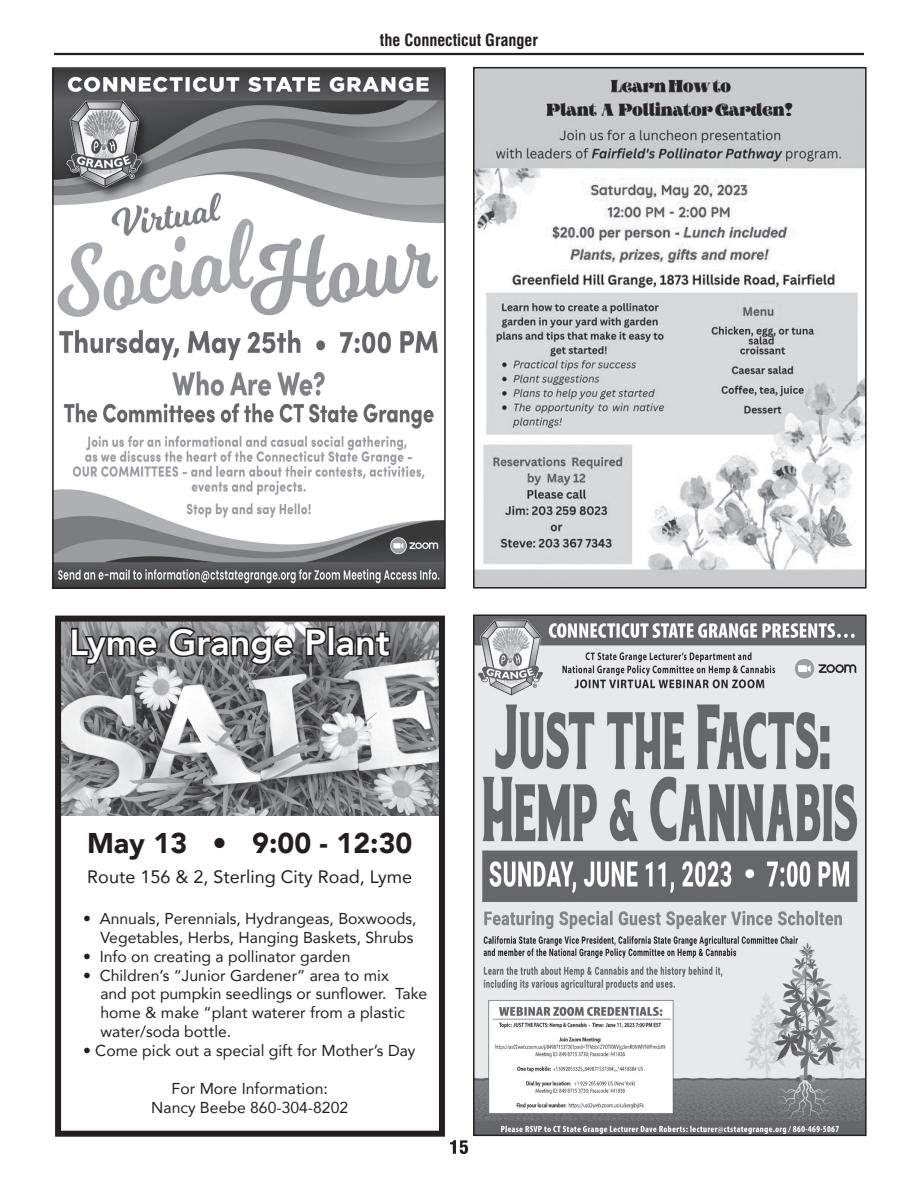
<style>
.page{position:relative;width:918px;height:1188px;background:#fff}
.page>*{position:absolute;margin:0;border:0;box-sizing:border-box;transform-origin:0 0}
.t1{font:800 36px "Avenir";color:#fff}
.t2{font:900 28.5px "Avenir";color:#231f20}
.t3{font:18px "Avenir";color:#231f20}
.t4{font:700 condensed 16.5px "Swiss 721 BT";color:#231f20}
.t5{font:15.75px/18.9px "Avenir";color:#231f20;text-align:right}
</style>
<div class="page">
<hr style="left:54px;top:53px;width:810px;height:2px;background:#231f20">
<img style="left:62px;top:623px;width:376px;height:192px">
<svg style="left:450px;top:1140px;width:18px;height:14px"></svg>
<div style="left:55px;top:616px;width:390px;height:521px;border:6px solid #231f20"></div>
<svg style="left:70px;top:626px;width:90px;height:41px;background:#656567"></svg>
<svg style="left:166px;top:625px;width:130px;height:42px;background:#676769"></svg>
<svg style="left:304px;top:626px;width:88px;height:33px;background:#504f51"></svg>
<img style="left:55px;top:70px;width:388px;height:516px">
<div style="left:52px;top:67px;width:394px;height:522px;border:2px solid #231f20"></div>
<img style="left:476px;top:70px;width:388px;height:516px">
<div style="left:473px;top:67px;width:394px;height:522px;border:2px solid #231f20"></div>
<img style="left:476px;top:618px;width:388px;height:515px">
<div style="left:473px;top:615px;width:394px;height:521px;border:2px solid #231f20"></div>
<p class="t4" style="left:380px;top:30px;width:160px">the Connecticut Granger</p>
<h1 class="t1" style="left:70px;top:614px;width:322px">Lyme Grange Plant</h1>
<h2 class="t2" style="left:87px;top:819px;width:327px">May 13 • 9:00 - 12:30</h2>
<p class="t3" style="left:87px;top:863px;width:326px">Route 156 &amp; 2, Sterling City Road, Lyme</p>
<p class="t5" style="left:83px;top:908px;width:335px">• Annuals, Perennials, Hydrangeas, Boxwoods,<br>Vegetables, Herbs, Hanging Baskets, Shrubs</p>
<p class="t5" style="left:83px;top:946px;width:269px">• Info on creating a pollinator garden</p>
<p class="t5" style="left:100px;top:965px;width:328px;text-align:left;text-indent:-17px">• Children’s “Junior Gardener” area to mix<br>and pot pumpkin seedlings or sunflower. Take home &amp; make “plant waterer from a plastic water/soda bottle.</p>
<p class="t5" style="left:83px;top:1041px;width:334px">• Come pick out a special gift for Mother’s Day</p>
<p class="t5" style="left:151px;top:1079px;width:199px;text-align:center">For More Information:<br>Nancy Beebe 860-304-8202</p>
</div>
